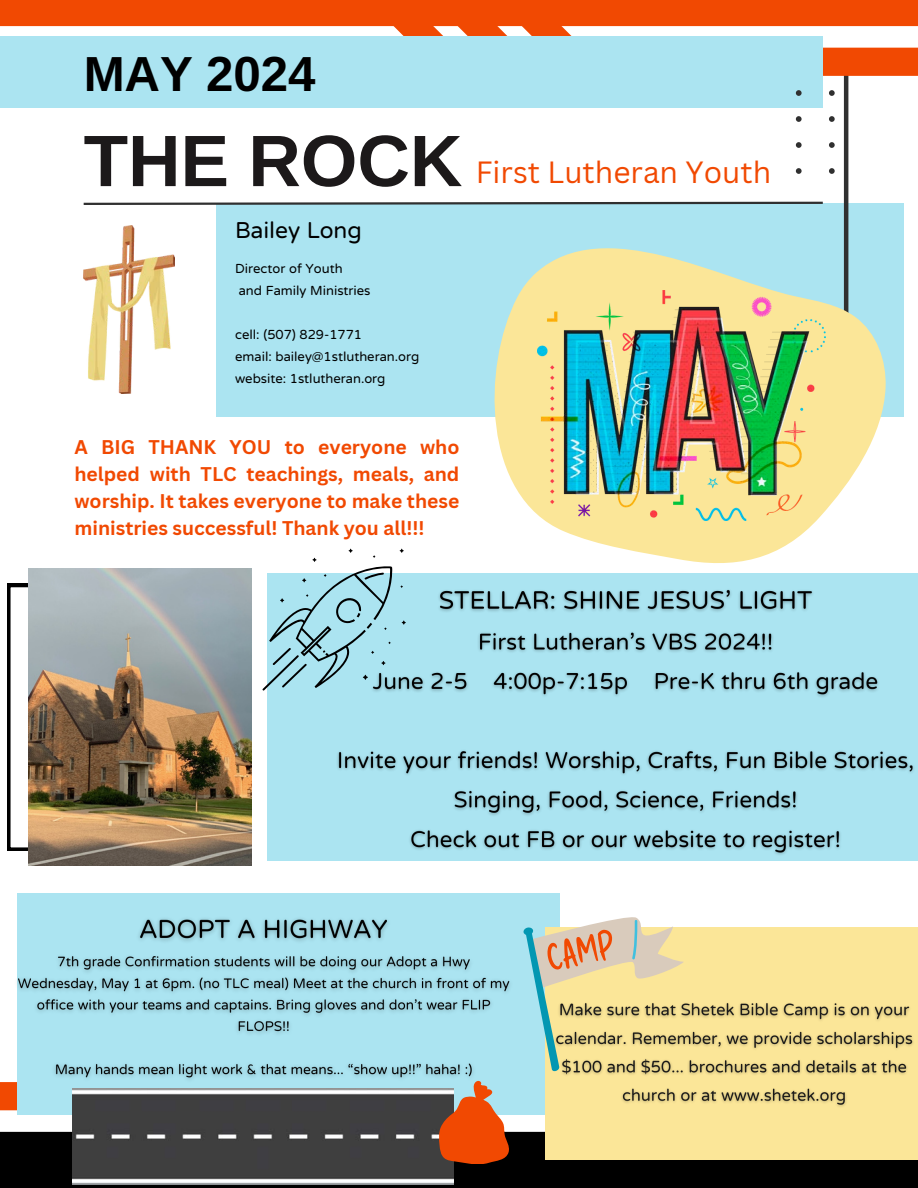
<style>
.page{position:relative;width:918px;height:1188px;background:#fff}
.page>*{position:absolute;margin:0;border:0;box-sizing:border-box;transform-origin:0 0}
.t1{font:72.75px "Ramabhadra";color:#1c191a}
.t2{font:49.2px "Ramabhadra";color:#000}
.t3{font:29.85px "Canva Sans";color:#f14902}
.t4{font:28.5px "NTR";color:#000}
.t5{font:700 19.35px/27px "Canva Sans";color:#f14902;text-align:justify}
.t6{font:16.35px "NTR";color:#000}
</style>
<div class="page">
<div style="left:561px;top:1160px;width:357px;height:28px;background:#000"></div>
<div style="left:216px;top:203px;width:688px;height:214px;background:#abe4f1"></div>
<hr style="left:844px;top:72px;width:4px;height:393px;background:#303030">
<svg style="left:0;top:0;width:918px;height:77px"></svg>
<div style="left:0;top:36px;width:823px;height:72px;background:#abe4f1"></div>
<svg style="left:83px;top:201px;width:740px;height:4px"></svg>
<div style="left:267px;top:574px;width:651px;height:287px;background:#abe4f1"></div>
<svg style="left:795px;top:90px;width:39px;height:84px"></svg>
<div style="left:17px;top:893px;width:543px;height:222px;background:#abe4f1"></div>
<div style="left:545px;top:927px;width:373px;height:233px;background:#fbe698"></div>
<img style="left:84px;top:226px;width:91px;height:167px">
<svg style="left:7px;top:584px;width:22px;height:267px"></svg>
<img style="left:29px;top:569px;width:222px;height:297px">
<svg style="left:494px;top:213px;width:392px;height:350px"></svg>
<svg style="left:523px;top:917px;width:160px;height:142px"></svg>
<svg style="left:400px;top:549px;width:4px;height:4px"></svg>
<svg style="left:262px;top:549px;width:131px;height:142px"></svg>
<svg style="left:0;top:1082px;width:561px;height:106px;background:#605752"></svg>
<img style="left:538px;top:290px;width:288px;height:231px">
<img style="left:332px;top:569px;width:586px;height:286px">
<img style="left:9px;top:918px;width:509px;height:170px">
<img style="left:550px;top:990px;width:363px;height:128px">
<h3 class="t2" style="left:84px;top:45px;width:233px">MAY 2024</h3>
<p class="t1" style="left:84px;top:118px;width:380px">THE ROCK</p>
<p class="t4" style="left:235px;top:211px;width:128px">Bailey Long</p>
<p class="t6" style="left:235px;top:258px;width:109px">Director of Youth</p>
<p class="t6" style="left:239px;top:280px;width:133px">and Family Ministries</p>
<p class="t6" style="left:235px;top:324px;width:128px">cell: (507) 829-1771</p>
<p class="t6" style="left:235px;top:346px;width:186px">email: bailey@1stlutheran.org</p>
<p class="t6" style="left:235px;top:368px;width:152px">website: 1stlutheran.org</p>
<p class="t3" style="left:476px;top:151px;width:297px">First Lutheran Youth</p>
<p class="t5" style="left:74px;top:433px;width:386px">A BIG THANK YOU to everyone who helped with TLC teachings, meals, and worship. It takes everyone to make these ministries successful! Thank you all!!!</p>
</div>
